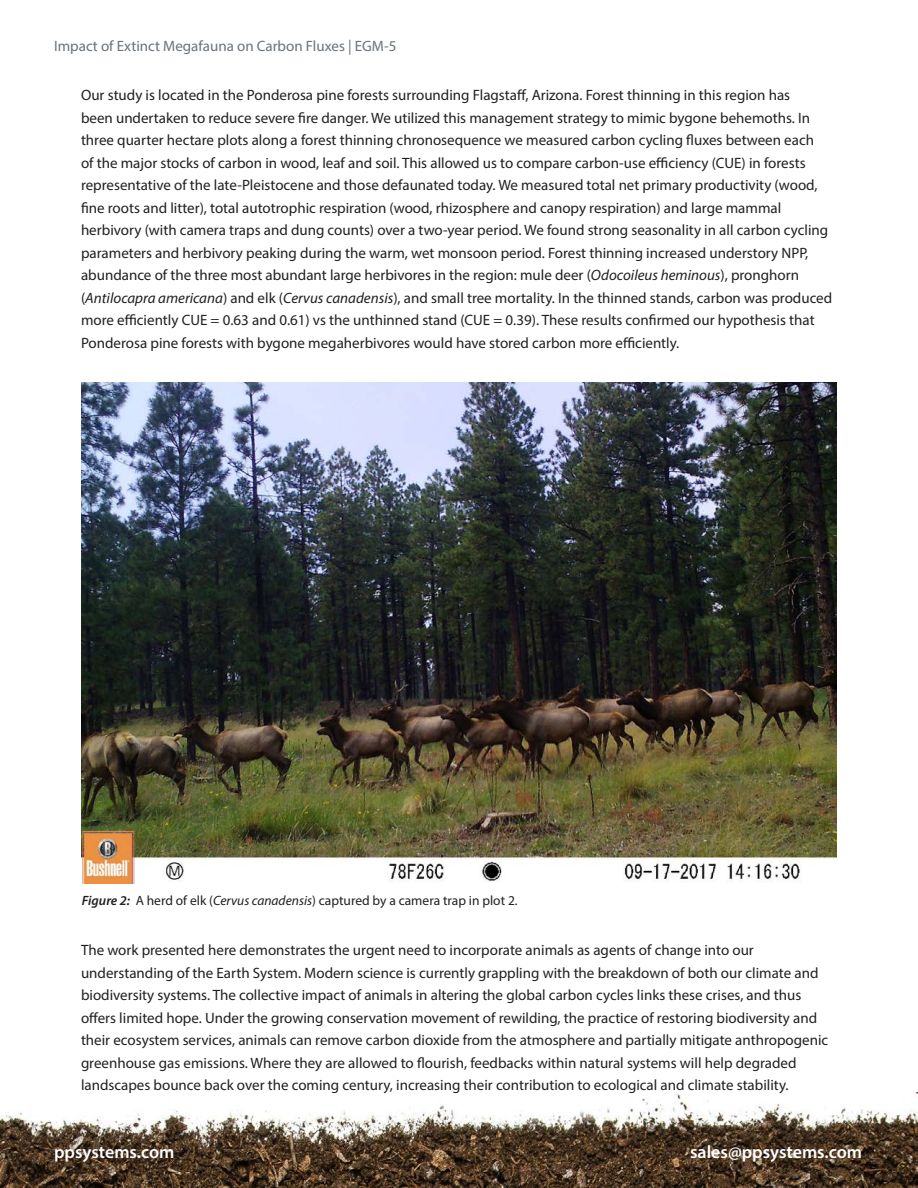
<style>
.page{position:relative;width:918px;height:1188px;background:#fff}
.page>*{position:absolute;margin:0;border:0;box-sizing:border-box;transform-origin:0 0}
.t1{font:600 18px "Myriad Pro";color:#fff}
.t2{font:15px/22.5px "Myriad Pro";color:#231f20}
.t3{font:15px "Myriad Pro";color:#68737a}
.t4{font:13.5px "Myriad Pro";color:#231f20}
.s1{font-style:italic}
.s2{font-weight:600;font-style:italic}
</style>
<div class="page">
<img style="left:0;top:1092px;width:918px;height:96px">
<img style="left:81px;top:382px;width:756px;height:502px">
<p class="t3" style="left:54px;top:37px;width:344px">Impact of Extinct Megafauna on Carbon Fluxes | EGM-5</p>
<p class="t2" style="left:81px;top:84px;width:753px">Our study is located in the Ponderosa pine forests surrounding Flagstaff, Arizona. Forest thinning in this region has<br>been undertaken to reduce severe fire danger. We utilized this management strategy to mimic bygone behemoths. In three quarter hectare plots along a forest thinning chronosequence we measured carbon cycling fluxes between each<br>of the major stocks of carbon in wood, leaf and soil. This allowed us to compare carbon-use efficiency (CUE) in forests representative of the late-Pleistocene and those defaunated today. We measured total net primary productivity (wood, fine roots and litter), total autotrophic respiration (wood, rhizosphere and canopy respiration) and large mammal herbivory (with camera traps and dung counts) over a two-year period. We found strong seasonality in all carbon cycling parameters and herbivory peaking during the warm, wet monsoon period. Forest thinning increased understory NPP, abundance of the three most abundant large herbivores in the region: mule deer (<span class="s1">Odocoileus heminous</span>), pronghorn (<span class="s1">Antilocapra americana</span>) and elk (<span class="s1">Cervus canadensis</span>), and small tree mortality. In the thinned stands, carbon was produced more efficiently CUE = 0.63 and 0.61) vs the unthinned stand (CUE = 0.39). These results confirmed our hypothesis that Ponderosa pine forests with bygone megaherbivores would have stored carbon more efficiently.</p>
<p class="t4" style="left:82px;top:892px;width:437px"><span class="s2">Figure 2:</span> A herd of elk (<span class="s1">Cervus canadensis</span>) captured by a camera trap in plot 2.</p>
<p class="t2" style="left:81px;top:939px;width:749px">The work presented here demonstrates the urgent need to incorporate animals as agents of change into our understanding of the Earth System. Modern science is currently grappling with the breakdown of both our climate and biodiversity systems. The collective impact of animals in altering the global carbon cycles links these crises, and thus offers limited hope. Under the growing conservation movement of rewilding, the practice of restoring biodiversity and their ecosystem services, animals can remove carbon dioxide from the atmosphere and partially mitigate anthropogenic greenhouse gas emissions. Where they are allowed to flourish, feedbacks within natural systems will help degraded landscapes bounce back over the coming century, increasing their contribution to ecological and climate stability.</p>
<p class="t1" style="left:54px;top:1141px;width:122px">ppsystems.com</p>
<p class="t1" style="left:690px;top:1141px;width:174px">sales@ppsystems.com</p>
</div>
